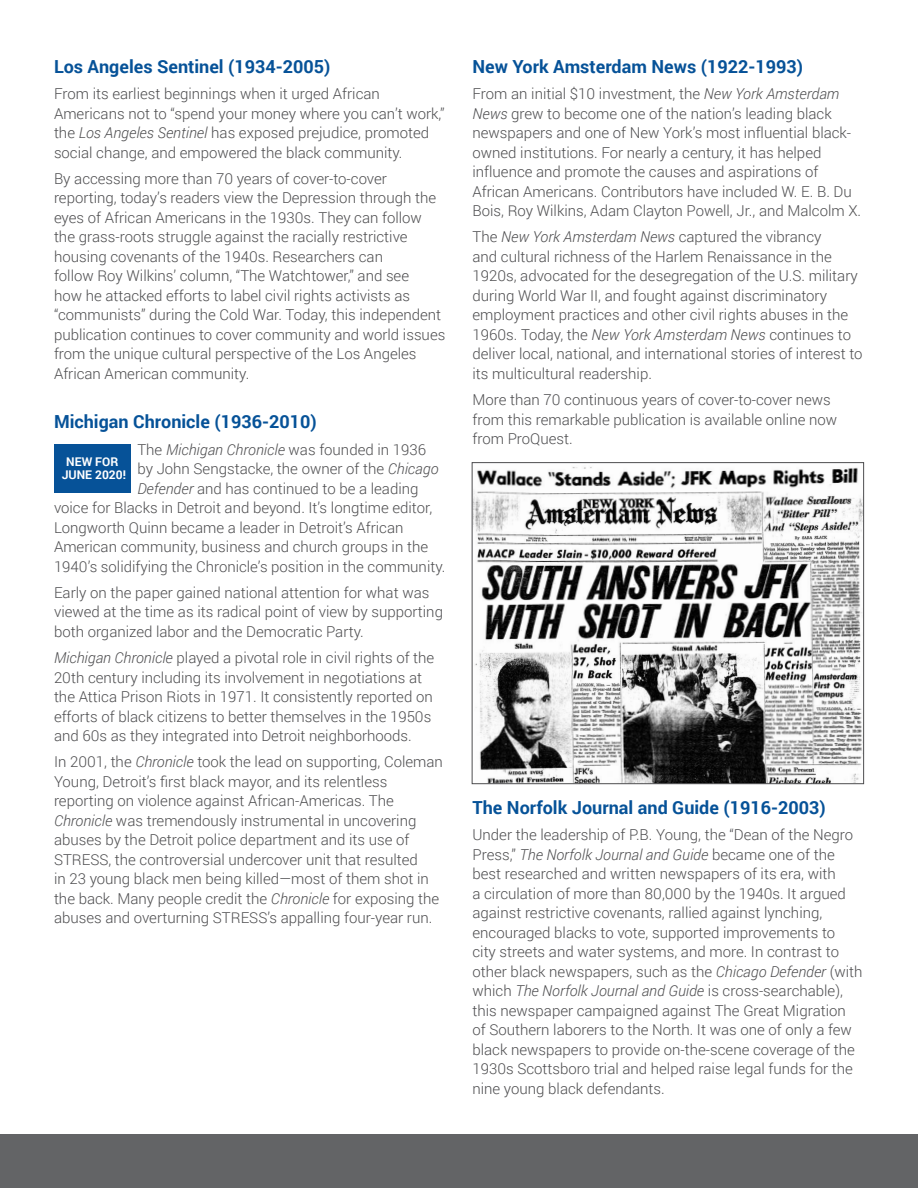
<style>
.page{position:relative;width:918px;height:1188px;background:#fff}
.page>*{position:absolute;margin:0;border:0;box-sizing:border-box;transform-origin:0 0}
.t1{font:700 18px "Roboto";color:#065298}
.t2{font:300 15px/19.5px "Roboto";color:#4d4d4f}
.t3{font:700 12px/13.5px "Roboto";color:#fff;text-align:center}
.s1{font-style:italic}
</style>
<div class="page">
<div style="left:0;top:1134px;width:918px;height:54px;background:#636466"></div>
<div style="left:54px;top:444px;width:77px;height:48px;background:#065298"></div>
<img style="left:474px;top:467px;width:388px;height:315px">
<div style="left:472px;top:462px;width:392px;height:322px;border:1px solid #4d4d4f"></div>
<p class="t1" style="left:54px;top:54px;width:278px">Los Angeles Sentinel (1934-2005)</p>
<p class="t2" style="left:54px;top:84px;width:392px">From its earliest beginnings when it urged African Americans not to “spend your money where you can’t work,” the <span class="s1">Los Angeles Sentinel</span> has exposed prejudice, promoted social change, and empowered the black community.</p>
<p class="t2" style="left:54px;top:168px;width:393px">By accessing more than 70 years of cover-to-cover reporting, today’s readers view the Depression through the eyes of African Americans in the 1930s. They can follow the grass-roots struggle against the racially restrictive housing covenants of the 1940s. Researchers can<br>follow Roy Wilkins’ column, “The Watchtower,” and see<br>how he attacked efforts to label civil rights activists as “communists” during the Cold War. Today, this independent publication continues to cover community and world issues from the unique cultural perspective of the Los Angeles African American community.</p>
<p class="t1" style="left:54px;top:409px;width:264px">Michigan Chronicle (1936-2010)</p>
<p class="t2" style="left:137px;top:439px;width:290px">The <span class="s1">Michigan Chronicle</span> was founded in 1936</p>
<p class="t2" style="left:137px;top:459px;width:303px">by John Sengstacke, the owner of the <span class="s1">Chicago</span></p>
<p class="t2" style="left:137px;top:478px;width:283px"><span class="s1">Defender</span> and has continued to be a leading</p>
<p class="t2" style="left:54px;top:498px;width:380px">voice for Blacks in Detroit and beyond. It’s longtime editor,</p>
<p class="t2" style="left:54px;top:517px;width:351px">Longworth Quinn became a leader in Detroit’s African</p>
<p class="t2" style="left:54px;top:537px;width:376px">American community, business and church groups in the</p>
<p class="t2" style="left:54px;top:556px;width:393px">1940’s solidifying the Chronicle’s position in the community.</p>
<p class="t2" style="left:54px;top:582px;width:391px">Early on the paper gained national attention for what was viewed at the time as its radical point of view by supporting both organized labor and the Democratic Party.</p>
<p class="t2" style="left:54px;top:648px;width:382px"><span class="s1">Michigan Chronicle</span> played a pivotal role in civil rights of the 20th century including its involvement in negotiations at the Attica Prison Riots in 1971. It consistently reported on efforts of black citizens to better themselves in the 1950s and 60s as they integrated into Detroit neighborhoods.</p>
<p class="t2" style="left:54px;top:752px;width:390px">In 2001, the <span class="s1">Chronicle</span> took the lead on supporting, Coleman Young, Detroit’s first black mayor, and its relentless reporting on violence against African-Americas. The <span class="s1">Chronicle</span> was tremendously instrumental in uncovering abuses by the Detroit police department and its use of STRESS, the controversial undercover unit that resulted<br>in 23 young black men being killed—most of them shot in the back. Many people credit the <span class="s1">Chronicle</span> for exposing the abuses and overturning STRESS’s appalling four-year run.</p>
<p class="t3" style="left:62px;top:454px;width:66px">NEW FOR<br>JUNE 2020!</p>
<p class="t1" style="left:472px;top:54px;width:332px">New York Amsterdam News (1922-1993)</p>
<p class="t2" style="left:472px;top:84px;width:390px">From an initial $10 investment, the <span class="s1">New York Amsterdam News</span> grew to become one of the nation’s leading black newspapers and one of New York’s most influential black&shy;owned institutions. For nearly a century, it has helped influence and promote the causes and aspirations of African Americans. Contributors have included W. E. B. Du Bois, Roy Wilkins, Adam Clayton Powell, Jr., and Malcolm X.</p>
<p class="t2" style="left:472px;top:227px;width:392px">The <span class="s1">New York Amsterdam News</span> captured the vibrancy<br>and cultural richness of the Harlem Renaissance in the 1920s, advocated for the desegregation of the U.S. military during World War II, and fought against discriminatory employment practices and other civil rights abuses in the 1960s. Today, the <span class="s1">New York Amsterdam News</span> continues to deliver local, national, and international stories of interest to its multicultural readership.</p>
<p class="t2" style="left:473px;top:390px;width:366px">More than 70 continuous years of cover-to-cover news from this remarkable publication is available online now from ProQuest.</p>
<p class="t1" style="left:472px;top:795px;width:355px">The Norfolk Journal and Guide (1916-2003)</p>
<p class="t2" style="left:472px;top:825px;width:392px">Under the leadership of P.B. Young, the “Dean of the Negro Press,” <span class="s1">The Norfolk Journal and Guide</span> became one of the best researched and written newspapers of its era, with<br>a circulation of more than 80,000 by the 1940s. It argued against restrictive covenants, rallied against lynching, encouraged blacks to vote, supported improvements to<br>city streets and water systems, and more. In contrast to other black newspapers, such as the <span class="s1">Chicago Defender</span> (with which <span class="s1">The Norfolk Journal and Guide</span> is cross-searchable), this newspaper campaigned against The Great Migration of Southern laborers to the North. It was one of only a few black newspapers to provide on-the-scene coverage of the 1930s Scottsboro trial and helped raise legal funds for the nine young black defendants.</p>
</div>
